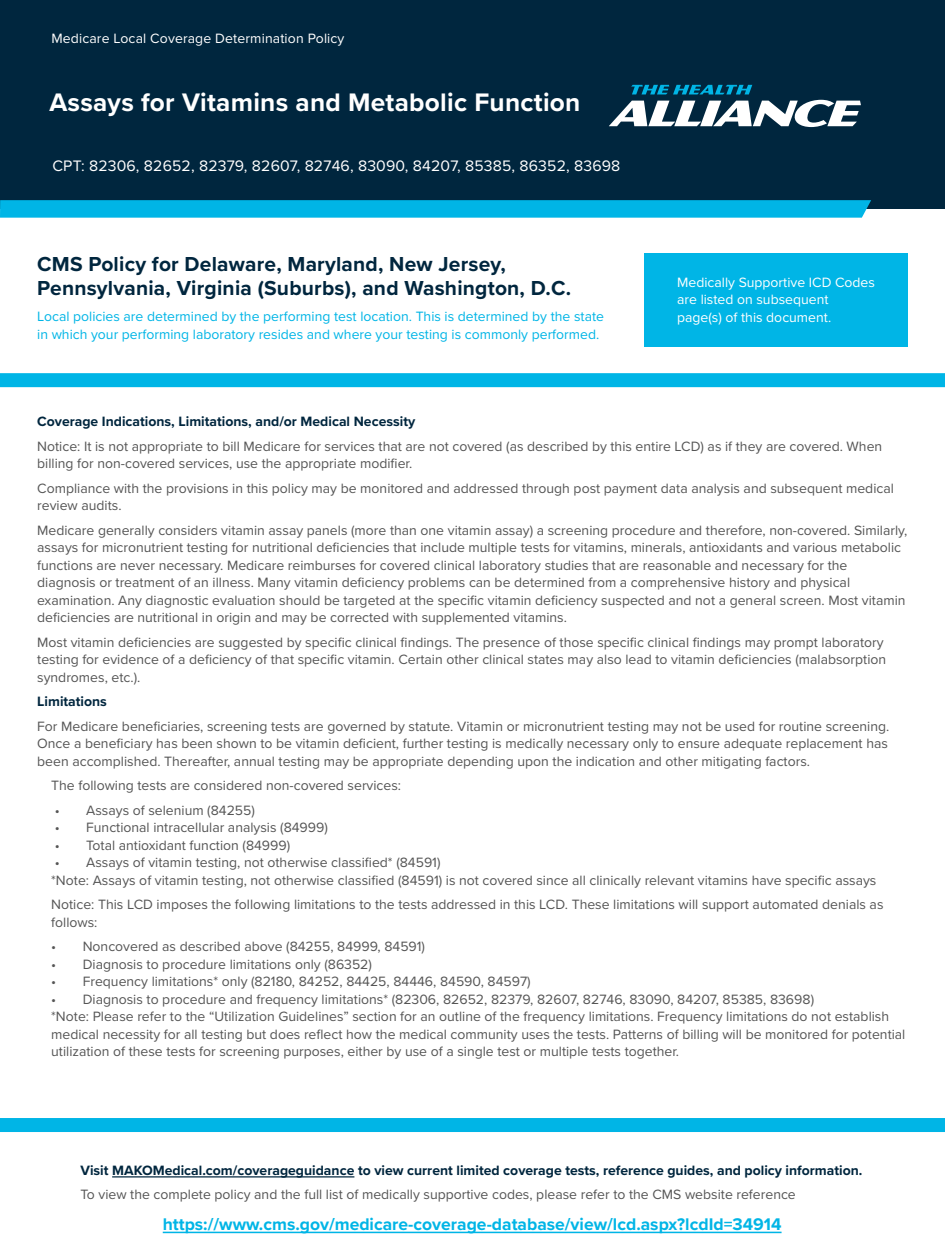
<style>
.page{position:relative;width:945px;height:1260px;background:#fff}
.page>*{position:absolute;margin:0;border:0;box-sizing:border-box;transform-origin:0 0}
.t1{font:700 26.25px "Proxima Nova";letter-spacing:.01em;color:#fff}
.t2{font:700 21px/24.5px "Proxima Nova";letter-spacing:.01em;color:#00263e}
.t3{font:700 17.5px "Proxima Nova";color:#00b5e6}
.t4{font:15.75px "Proxima Nova";letter-spacing:.01em;color:#fff}
.t5{font:14px/17.5px "Proxima Nova";color:#555}
.t6{font:700 14px "Proxima Nova";color:#00263e}
.t7{font:14px/17.5px "Proxima Nova";color:#00b5e6}
.t8{font:14px/17.5px "Proxima Nova";color:#fff}
</style>
<div class="page">
<div style="left:0;top:0;width:945px;height:209px;background:#00263e"></div>
<svg style="left:0;top:200px;width:871px;height:18px;background:#05b5e4"></svg>
<div style="left:645px;top:253px;width:263px;height:94px;background:#00b5e6"></div>
<div style="left:0;top:373px;width:945px;height:14px;background:#00b5e6"></div>
<div style="left:0;top:1118px;width:945px;height:14px;background:#00b5e6"></div>
<hr style="left:163px;top:1232px;width:619px;height:1px;background:#00b5e6">
<hr style="left:112px;top:1176px;width:242px;height:2px;background:#00263e">
<svg style="left:609px;top:100px;width:252px;height:27px"></svg>
<svg style="left:631px;top:85px;width:121px;height:9px"></svg>
<p class="t8" style="left:51px;top:29px;width:295px">Medicare Local Coverage Determination Policy</p>
<h1 class="t1" style="left:49px;top:82px;width:533px">Assays for Vitamins and Metabolic Function</h1>
<p class="t4" style="left:52px;top:154px;width:569px">CPT: 82306, 82652, 82379, 82607, 82746, 83090, 84207, 85385, 86352, 83698</p>
<h2 class="t2" style="left:37px;top:251px;width:535px">CMS Policy for Delaware, Maryland, New Jersey,<br>Pennsylvania, Virginia (Suburbs), and Washington, D.C.</h2>
<p class="t7" style="left:37px;top:307px;width:568px">Local policies are determined by the performing test location. This is determined by the state in which your performing laboratory resides and where your testing is commonly performed.</p>
<p class="t8" style="left:677px;top:273px;width:199px">Medically Supportive ICD Codes are listed on subsequent page(s) of this document.</p>
<p class="t6" style="left:37px;top:411px;width:380px">Coverage Indications, Limitations, and/or Medical Necessity</p>
<p class="t5" style="left:37px;top:437px;width:847px">Notice: It is not appropriate to bill Medicare for services that are not covered (as described by this entire LCD) as if they are covered. When billing for non-covered services, use the appropriate modifier.</p>
<p class="t5" style="left:37px;top:479px;width:858px">Compliance with the provisions in this policy may be monitored and addressed through post payment data analysis and subsequent medical review audits.</p>
<p class="t5" style="left:37px;top:521px;width:872px">Medicare generally considers vitamin assay panels (more than one vitamin assay) a screening procedure and therefore, non-covered. Similarly, assays for micronutrient testing for nutritional deficiencies that include multiple tests for vitamins, minerals, antioxidants and various metabolic functions are never necessary. Medicare reimburses for covered clinical laboratory studies that are reasonable and necessary for the diagnosis or treatment of an illness. Many vitamin deficiency problems can be determined from a comprehensive history and physical examination. Any diagnostic evaluation should be targeted at the specific vitamin deficiency suspected and not a general screen. Most vitamin deficiencies are nutritional in origin and may be corrected with supplemented vitamins.</p>
<p class="t5" style="left:37px;top:633px;width:851px">Most vitamin deficiencies are suggested by specific clinical findings. The presence of those specific clinical findings may prompt laboratory testing for evidence of a deficiency of that specific vitamin. Certain other clinical states may also lead to vitamin deficiencies (malabsorption syndromes, etc.).</p>
<p class="t6" style="left:37px;top:691px;width:71px">Limitations</p>
<p class="t5" style="left:37px;top:717px;width:854px;text-align:justify">For Medicare beneficiaries, screening tests are governed by statute. Vitamin or micronutrient testing may not be used for routine screening.<br>Once a beneficiary has been shown to be vitamin deficient, further testing is medically necessary only to ensure adequate replacement has been accomplished. Thereafter, annual testing may be appropriate depending upon the indication and other mitigating factors.</p>
<p class="t5" style="left:51px;top:776px;width:351px">The following tests are considered non-covered services:</p>
<p class="t5" style="left:55px;top:801px;width:202px">• Assays of selenium (84255)</p>
<p class="t5" style="left:55px;top:818px;width:275px">• Functional intracellular analysis (84999)</p>
<p class="t5" style="left:55px;top:836px;width:237px">• Total antioxidant function (84999)</p>
<p class="t5" style="left:51px;top:853px;width:827px">• Assays of vitamin testing, not otherwise classified* (84591)<br>*Note: Assays of vitamin testing, not otherwise classified (84591) is not covered since all clinically relevant vitamins have specific assays</p>
<p class="t5" style="left:51px;top:895px;width:834px">Notice: This LCD imposes the following limitations to the tests addressed in this LCD. These limitations will support automated denials as follows:</p>
<p class="t5" style="left:51px;top:937px;width:375px">• Noncovered as described above (84255, 84999, 84591)</p>
<p class="t5" style="left:51px;top:955px;width:322px">• Diagnosis to procedure limitations only (86352)</p>
<p class="t5" style="left:51px;top:972px;width:481px">• Frequency limitations* only (82180, 84252, 84425, 84446, 84590, 84597)</p>
<p class="t5" style="left:51px;top:990px;width:856px">• Diagnosis to procedure and frequency limitations* (82306, 82652, 82379, 82607, 82746, 83090, 84207, 85385, 83698)<br>*Note: Please refer to the “Utilization Guidelines” section for an outline of the frequency limitations. Frequency limitations do not establish medical necessity for all testing but does reflect how the medical community uses the tests. Patterns of billing will be monitored for potential utilization of these tests for screening purposes, either by use of a single test or multiple tests together.</p>
<p class="t6" style="left:81px;top:1160px;width:783px">Visit MAKOMedical.com/coverageguidance to view current limited coverage tests, reference guides, and policy information.</p>
<p class="t5" style="left:81px;top:1185px;width:717px">To view the complete policy and the full list of medically supportive codes, please refer to the CMS website reference</p>
<p class="t3" style="left:163px;top:1211px;width:620px">https://www.cms.gov/medicare-coverage-database/view/lcd.aspx?lcdId=34914</p>
</div>
